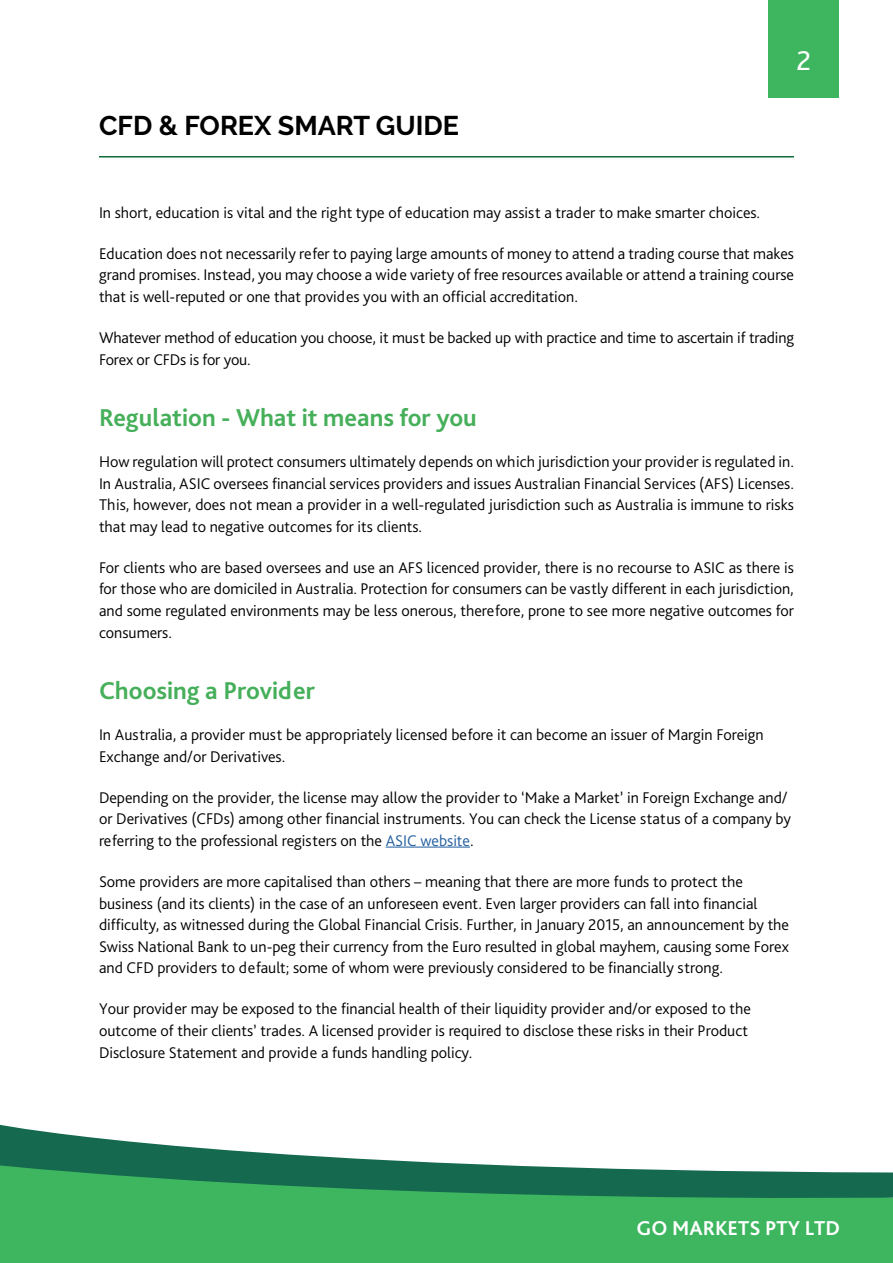
<style>
.page{position:relative;width:893px;height:1263px;background:#fff}
.page>*{position:absolute;margin:0;border:0;box-sizing:border-box;transform-origin:0 0}
.t1{font:28.5px "Bliss Pro";color:#fff}
.t2{font:700 27px "Raleway";color:#000}
.t3{font:700 25.5px "Bliss Pro";color:#46af5a}
.t4{font:700 21px "Bliss Pro";color:#fff}
.t5{font:300 16.2px/21.6px "Bliss Pro";color:#000}
.s1{color:#215e9e}
</style>
<div class="page">
<hr style="left:99px;top:156px;width:695px;height:2px;background:#0e6c38">
<div style="left:768px;top:0;width:71px;height:98px;background:#3eb65f"></div>
<div style="left:0;top:1204px;width:893px;height:59px;background:#3eb65f"></div>
<div style="left:0;top:1197px;width:893px;height:7px;background:#3eb65f"></div>
<svg style="left:0;top:1125px;width:893px;height:72px"></svg>
<hr style="left:386px;top:847px;width:84px;height:1px;background:#215e9e">
<h2 class="t2" style="left:99px;top:110px;width:362px">CFD &amp; FOREX SMART GUIDE</h2>
<h1 class="t1" style="left:796px;top:43px;width:16px">2</h1>
<p class="t5" style="left:99px;top:201px;width:663px">In short, education is vital and the right type of education may assist a trader to make smarter choices.</p>
<p class="t5" style="left:99px;top:242px;width:696px;text-align:justify">Education does not necessarily refer to paying large amounts of money to attend a trading course that makes grand promises. Instead, you may choose a wide variety of free resources available or attend a training course that is well-reputed or one that provides you with an official accreditation.</p>
<p class="t5" style="left:99px;top:326px;width:696px">Whatever method of education you choose, it must be backed up with practice and time to ascertain if trading<br>Forex or CFDs is for you.</p>
<h3 class="t3" style="left:99px;top:401px;width:379px">Regulation - What it means for you</h3>
<p class="t5" style="left:99px;top:450px;width:696px;text-align:justify">How regulation will protect consumers ultimately depends on which jurisdiction your provider is regulated in.<br>In Australia, ASIC oversees financial services providers and issues Australian Financial Services (AFS) Licenses.<br>This, however, does not mean a provider in a well-regulated jurisdiction such as Australia is immune to risks that may lead to negative outcomes for its clients.</p>
<p class="t5" style="left:99px;top:556px;width:697px;text-align:justify">For clients who are based oversees and use an AFS licenced provider, there is no recourse to ASIC as there is for those who are domiciled in Australia. Protection for consumers can be vastly different in each jurisdiction, and some regulated environments may be less onerous, therefore, prone to see more negative outcomes for consumers.</p>
<h3 class="t3" style="left:99px;top:674px;width:218px">Choosing a Provider</h3>
<p class="t5" style="left:99px;top:723px;width:666px">In Australia, a provider must be appropriately licensed before it can become an issuer of Margin Foreign<br>Exchange and/or Derivatives.</p>
<p class="t5" style="left:99px;top:786px;width:693px">Depending on the provider, the license may allow the provider to ‘Make a Market’ in Foreign Exchange and/ or Derivatives (CFDs) among other financial instruments. You can check the License status of a company by referring to the professional registers on the <span class="s1">ASIC website</span>.</p>
<p class="t5" style="left:99px;top:870px;width:691px">Some providers are more capitalised than others – meaning that there are more funds to protect the business (and its clients) in the case of an unforeseen event. Even larger providers can fall into financial difficulty, as witnessed during the Global Financial Crisis. Further, in January 2015, an announcement by the Swiss National Bank to un-peg their currency from the Euro resulted in global mayhem, causing some Forex and CFD providers to default; some of whom were previously considered to be financially strong.</p>
<p class="t5" style="left:99px;top:998px;width:653px">Your provider may be exposed to the financial health of their liquidity provider and/or exposed to the outcome of their clients’ trades. A licensed provider is required to disclose these risks in their Product<br>Disclosure Statement and provide a funds handling policy.</p>
<p class="t4" style="left:637px;top:1215px;width:205px">GO MARKETS PTY LTD</p>
</div>
